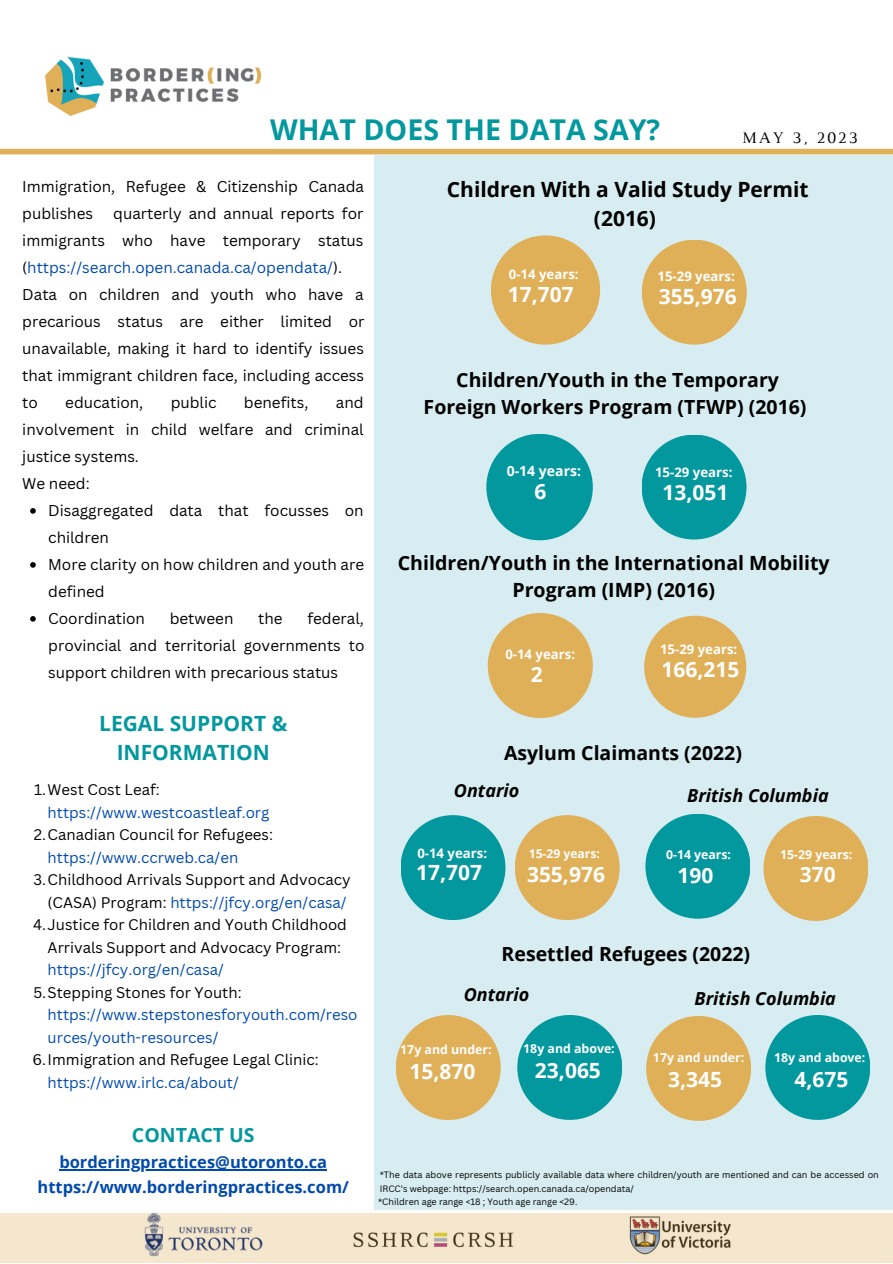
<style>
.page{position:relative;width:893px;height:1264px;background:#fff}
.page>*{position:absolute;margin:0;border:0;box-sizing:border-box;transform-origin:0 0}
.t1{font:700 28.65px "Open Sans";color:#03989e}
.t2{font:700 21px "Open Sans";color:#fff}
.t3{font:700 21px/29.2px "Open Sans";color:#000;text-align:center}
.t4{font:700 21px/29.2px "Open Sans";color:#03989e;text-align:center}
.t5{font:700 19.5px/27px "Open Sans";color:#000;text-align:center}
.t6{font:700 19.5px "Open Sans";color:#03989e}
.t7{font:italic 700 18px "Open Sans";color:#000}
.t8{font:700 16.5px "Open Sans";color:#004aad}
.t9{font:16.5px "Luthier";letter-spacing:.13em;color:#000}
.t10{font:15.3px/27px "Canva Sans";color:#000}
.t11{font:15px/22.5px "Canva Sans";color:#000}
.t12{font:15px/22.5px "Canva Sans";color:#004aad}
.t13{font:700 13.95px "Open Sans";color:#fff}
.t14{font:700 13.2px "Open Sans";color:#fff}
.t15{font:700 12.3px "Open Sans";color:#fff}
.t16{font:700 12.15px "Open Sans";color:#fff}
.t17{font:9px/13.5px "Canva Sans";color:#000}
.s1{color:#004aad}
.s2{color:#000}
</style>
<div class="page">
<div style="left:374px;top:155px;width:518px;height:1054px;background:#d7edf1"></div>
<svg style="left:0;top:1213px;width:892px;height:49px;fill:#f5e7cd"></svg>
<img style="left:44px;top:56px;width:218px;height:61px">
<div style="left:0;top:149px;width:892px;height:5px;background:#dfb058"></div>
<img style="left:141px;top:1212px;width:121px;height:44px">
<hr style="left:59px;top:1169px;width:268px;height:1px;background:#004aad">
<svg style="left:30px;top:508px;width:6px;height:5px"></svg>
<svg style="left:30px;top:562px;width:6px;height:5px"></svg>
<svg style="left:30px;top:616px;width:6px;height:5px"></svg>
<div style="left:491px;top:235px;width:109px;height:109px;background:#dfb058;border-radius:50%"></div>
<div style="left:641px;top:240px;width:105px;height:104px;background:#dfb058;border-radius:50%"></div>
<div style="left:486px;top:434px;width:106px;height:106px;background:#03989e;border-radius:50%"></div>
<div style="left:641px;top:434px;width:105px;height:105px;background:#03989e;border-radius:50%"></div>
<div style="left:487px;top:613px;width:105px;height:105px;background:#dfb058;border-radius:50%"></div>
<div style="left:644px;top:615px;width:102px;height:102px;background:#dfb058;border-radius:50%"></div>
<div style="left:396px;top:1015px;width:104px;height:104px;background:#dfb058;border-radius:50%"></div>
<div style="left:517px;top:1014px;width:105px;height:105px;background:#03989e;border-radius:50%"></div>
<div style="left:646px;top:1015px;width:105px;height:105px;background:#dfb058;border-radius:50%"></div>
<div style="left:765px;top:1014px;width:105px;height:105px;background:#03989e;border-radius:50%"></div>
<div style="left:400px;top:815px;width:105px;height:105px;background:#03989e;border-radius:50%"></div>
<div style="left:514px;top:815px;width:105px;height:105px;background:#dfb058;border-radius:50%"></div>
<div style="left:645px;top:813px;width:105px;height:105px;background:#03989e;border-radius:50%"></div>
<div style="left:763px;top:816px;width:105px;height:104px;background:#dfb058;border-radius:50%"></div>
<p class="t1" style="left:270px;top:110px;width:392px">WHAT DOES THE DATA SAY?</p>
<p class="t9" style="left:741px;top:131px;width:117px">MAY 3, 2023</p>
<p class="t10" style="left:22px;top:173px;width:343px">Immigration, Refugee &amp; Citizenship Canada publishes</p>
<p class="t10" style="left:22px;top:200px;width:344px;text-indent:91px">quarterly and annual reports for immigrants who have temporary status (<span class="s1">https://search.open.canada.ca/opendata/</span>).<br>Data on children and youth who have a precarious status are either limited or unavailable, making it hard to identify issues that immigrant children face, including access to</p>
<p class="t10" style="left:65px;top:388px;width:79px">education,</p>
<p class="t10" style="left:171px;top:388px;width:47px">public</p>
<p class="t10" style="left:244px;top:388px;width:66px">benefits,</p>
<p class="t10" style="left:22px;top:388px;width:343px;text-align:justify;text-indent:313px">and involvement in child welfare and criminal justice systems.</p>
<p class="t10" style="left:22px;top:469px;width:69px">We need:</p>
<p class="t10" style="left:48px;top:496px;width:317px">Disaggregated data that focusses on children</p>
<p class="t10" style="left:48px;top:550px;width:317px">More clarity on how children and youth are defined</p>
<p class="t10" style="left:48px;top:604px;width:98px">Coordination</p>
<p class="t10" style="left:170px;top:604px;width:65px">between</p>
<p class="t10" style="left:258px;top:604px;width:26px">the</p>
<p class="t10" style="left:48px;top:604px;width:318px;text-align:justify;text-indent:259px">federal, provincial and territorial governments to support children with precarious status</p>
<p class="t4" style="left:99px;top:708px;width:190px">LEGAL SUPPORT &amp;<br>INFORMATION</p>
<p class="t12" style="left:48px;top:778px;width:223px;text-indent:-13px"><span class="s2">1.West Cost Leaf: </span>https://www.westcoastleaf.org</p>
<p class="t11" style="left:48px;top:823px;width:227px;text-indent:-14px">2.Canadian Council for Refugees: <span class="s1">https://www.ccrweb.ca/en</span></p>
<p class="t11" style="left:34px;top:868px;width:318px;text-align:right">3.Childhood Arrivals Support and Advocacy (CASA) Program: <span class="s1">https://jfcy.org/en/casa/</span></p>
<p class="t11" style="left:48px;top:913px;width:301px;text-indent:-14px">4.Justice for Children and Youth Childhood<br>Arrivals Support and Advocacy Program: <span class="s1">https://jfcy.org/en/casa/</span></p>
<p class="t12" style="left:48px;top:980px;width:311px;text-indent:-14px"><span class="s2">5.Stepping Stones for Youth: </span>https://www.stepstonesforyouth.com/reso urces/youth-resources/</p>
<p class="t11" style="left:48px;top:1047px;width:272px;text-indent:-15px">6.Immigration and Refugee Legal Clinic: <span class="s1">https://www.irlc.ca/about/</span></p>
<p class="t3" style="left:447px;top:174px;width:363px">Children With a Valid Study Permit (2016)</p>
<p class="t14" style="left:509px;top:265px;width:71px">0-14 years:</p>
<p class="t2" style="left:507px;top:279px;width:67px">17,707</p>
<p class="t14" style="left:657px;top:267px;width:79px">15-29 years:</p>
<p class="t2" style="left:659px;top:281px;width:79px">355,976</p>
<p class="t5" style="left:423px;top:365px;width:384px">Children/Youth in the Temporary<br>Foreign Workers Program (TFWP) (2016)</p>
<p class="t13" style="left:506px;top:461px;width:76px">0-14 years:</p>
<p class="t2" style="left:534px;top:477px;width:13px">6</p>
<p class="t14" style="left:655px;top:462px;width:79px">15-29 years:</p>
<p class="t2" style="left:662px;top:477px;width:67px">13,051</p>
<p class="t5" style="left:398px;top:549px;width:433px">Children/Youth in the International Mobility</p>
<p class="t5" style="left:512px;top:576px;width:204px">Program (IMP) (2016)</p>
<p class="t14" style="left:505px;top:644px;width:71px">0-14 years:</p>
<p class="t2" style="left:531px;top:659px;width:13px">2</p>
<p class="t14" style="left:660px;top:640px;width:79px">15-29 years:</p>
<p class="t2" style="left:661px;top:654px;width:79px">166,215</p>
<p class="t5" style="left:504px;top:739px;width:239px">Asylum Claimants (2022)</p>
<p class="t7" style="left:454px;top:777px;width:67px">Ontario</p>
<p class="t7" style="left:687px;top:782px;width:143px">British Columbia</p>
<p class="t14" style="left:417px;top:844px;width:71px">0-14 years:</p>
<p class="t2" style="left:416px;top:857px;width:67px">17,707</p>
<p class="t16" style="left:528px;top:844px;width:73px">15-29 years:</p>
<p class="t2" style="left:527px;top:859px;width:79px">355,976</p>
<p class="t15" style="left:666px;top:846px;width:66px">0-14 years:</p>
<p class="t2" style="left:677px;top:860px;width:37px">190</p>
<p class="t5" style="left:501px;top:940px;width:250px">Resettled Refugees (2022)</p>
<p class="t15" style="left:780px;top:845px;width:74px">15-29 years:</p>
<p class="t2" style="left:799px;top:859px;width:37px">370</p>
<p class="t7" style="left:463px;top:982px;width:67px">Ontario</p>
<p class="t15" style="left:400px;top:1041px;width:93px">17y and under:</p>
<p class="t2" style="left:409px;top:1056px;width:67px">15,870</p>
<p class="t15" style="left:523px;top:1040px;width:93px">18y and above:</p>
<p class="t2" style="left:535px;top:1055px;width:67px">23,065</p>
<p class="t7" style="left:694px;top:985px;width:143px">British Columbia</p>
<p class="t15" style="left:653px;top:1048px;width:93px">17y and under:</p>
<p class="t2" style="left:668px;top:1064px;width:55px">3,345</p>
<p class="t15" style="left:774px;top:1048px;width:93px">18y and above:</p>
<p class="t2" style="left:794px;top:1064px;width:55px">4,675</p>
<p class="t6" style="left:132px;top:1121px;width:124px">CONTACT US</p>
<p class="t8" style="left:59px;top:1150px;width:269px">borderingpractices@utoronto.ca</p>
<p class="t8" style="left:38px;top:1175px;width:313px">https://www.borderingpractices.com/</p>
<p class="t17" style="left:379px;top:1167px;width:500px">*The data above represents publicly available data where children/youth are mentioned and can be accessed on<br>IRCC's webpage: https://search.open.canada.ca/opendata/</p>
<p class="t17" style="left:378px;top:1195px;width:201px">*Children age range &lt;18 ; Youth age range &lt;29.</p>
</div>
